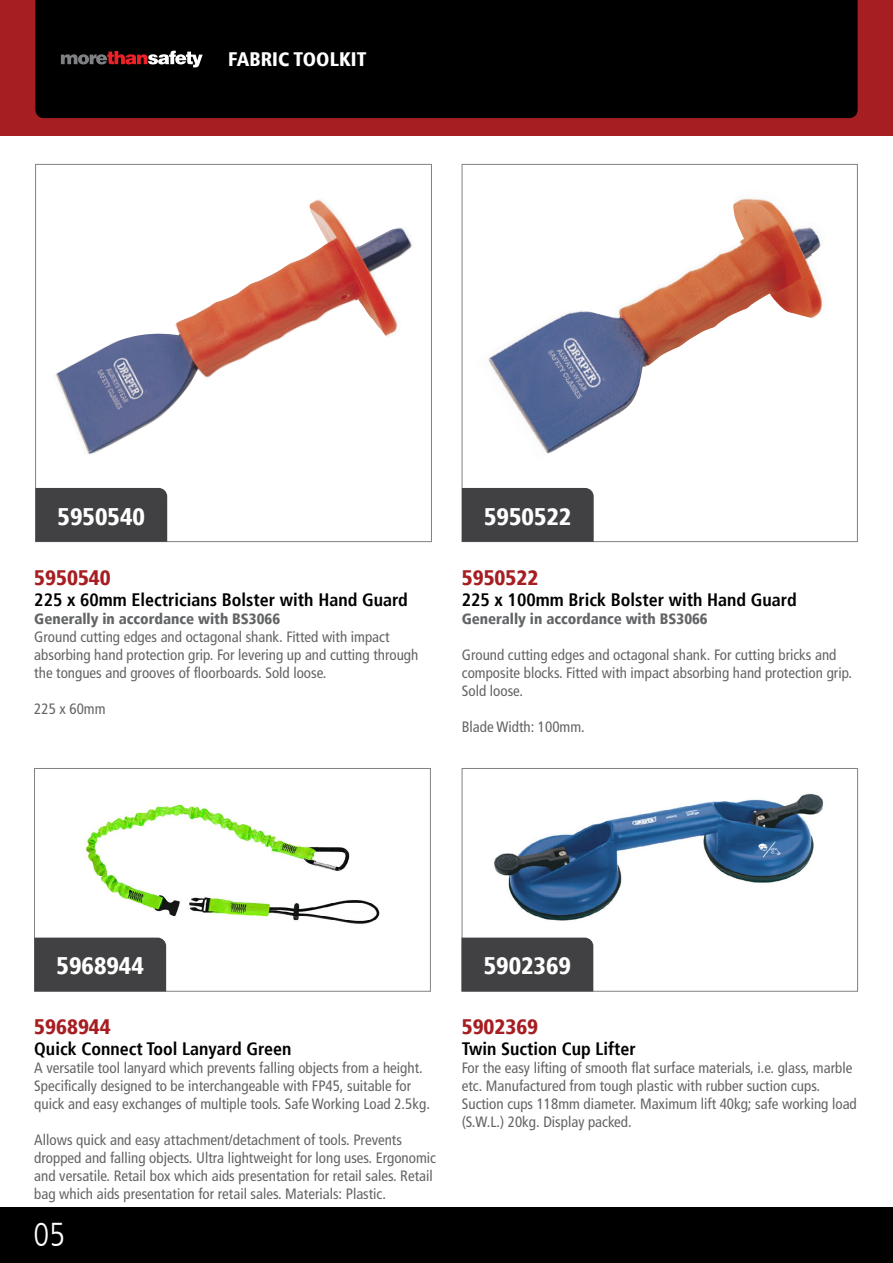
<style>
.page{position:relative;width:893px;height:1263px;background:#fff}
.page>*{position:absolute;margin:0;border:0;box-sizing:border-box;transform-origin:0 0}
.t1{font:300 condensed 33px "Frutiger LT";color:#fff}
.t2{font:900 condensed 24px "Frutiger";color:#fff}
.t3{font:900 condensed 21px "Frutiger";color:#a71e22}
.t4{font:900 condensed 19.5px "Frutiger";color:#fff}
.t5{font:700 condensed 18px "Frutiger";color:#000}
.t6{font:condensed 15px/18px "Frutiger LT";color:#636466}
.t7{font:900 condensed 15px "Frutiger LT";color:#636466}
</style>
<div class="page">
<div style="left:0;top:0;width:893px;height:136px;background:#a71e22"></div>
<div style="left:0;top:1208px;width:893px;height:55px;background:#000"></div>
<div style="left:35px;top:0;width:823px;height:118px;background:#000"></div>
<svg style="left:61px;top:51px;width:142px;height:16px;background:#614546"></svg>
<img style="left:494px;top:793px;width:330px;height:196px">
<div style="left:462px;top:768px;width:396px;height:223px;border:1px solid #808285"></div>
<div style="left:461px;top:937px;width:132px;height:54px;background:#414042"></div>
<img style="left:488px;top:198px;width:335px;height:256px">
<div style="left:462px;top:488px;width:132px;height:54px;background:#414042"></div>
<img style="left:55px;top:199px;width:357px;height:255px">
<div style="left:35px;top:488px;width:132px;height:54px;background:#414042"></div>
<img style="left:85px;top:804px;width:295px;height:185px">
<div style="left:34px;top:768px;width:397px;height:223px;border:1px solid #808285"></div>
<div style="left:34px;top:937px;width:132px;height:54px;background:#414042"></div>
<h3 class="t4" style="left:228px;top:48px;width:140px">FABRIC TOOLKIT</h3>
<h2 class="t2" style="left:58px;top:502px;width:89px">5950540</h2>
<h3 class="t3" style="left:34px;top:565px;width:78px">5950540</h3>
<p class="t5" style="left:34px;top:589px;width:375px">225 x 60mm Electricians Bolster with Hand Guard</p>
<p class="t7" style="left:34px;top:610px;width:247px">Generally in accordance with BS3066</p>
<p class="t6" style="left:34px;top:628px;width:386px">Ground cutting edges and octagonal shank. Fitted with impact absorbing hand protection grip. For levering up and cutting through the tongues and grooves of floorboards. Sold loose.</p>
<p class="t6" style="left:34px;top:700px;width:73px">225 x 60mm</p>
<h2 class="t2" style="left:484px;top:502px;width:89px">5950522</h2>
<h3 class="t3" style="left:462px;top:565px;width:78px">5950522</h3>
<p class="t5" style="left:462px;top:589px;width:336px">225 x 100mm Brick Bolster with Hand Guard</p>
<p class="t7" style="left:462px;top:610px;width:247px">Generally in accordance with BS3066</p>
<p class="t6" style="left:462px;top:646px;width:392px">Ground cutting edges and octagonal shank. For cutting bricks and composite blocks. Fitted with impact absorbing hand protection grip.<br>Sold loose.</p>
<p class="t6" style="left:462px;top:718px;width:124px">Blade Width: 100mm.</p>
<h2 class="t2" style="left:57px;top:951px;width:89px">5968944</h2>
<h3 class="t3" style="left:34px;top:1014px;width:78px">5968944</h3>
<p class="t5" style="left:34px;top:1038px;width:259px">Quick Connect Tool Lanyard Green</p>
<p class="t6" style="left:34px;top:1059px;width:397px">A versatile tool lanyard which prevents falling objects from a height.<br>Specifically designed to be interchangeable with FP45, suitable for quick and easy exchanges of multiple tools. Safe Working Load 2.5kg.</p>
<p class="t6" style="left:34px;top:1131px;width:403px">Allows quick and easy attachment/detachment of tools. Prevents dropped and falling objects. Ultra lightweight for long uses. Ergonomic and versatile. Retail box which aids presentation for retail sales. Retail bag which aids presentation for retail sales. Materials: Plastic.</p>
<h1 class="t1" style="left:33px;top:1216px;width:33px">05</h1>
<h2 class="t2" style="left:484px;top:951px;width:89px">5902369</h2>
<h3 class="t3" style="left:462px;top:1014px;width:78px">5902369</h3>
<p class="t5" style="left:462px;top:1038px;width:176px">Twin Suction Cup Lifter</p>
<p class="t6" style="left:462px;top:1059px;width:396px">For the easy lifting of smooth flat surface materials, i.e. glass, marble etc. Manufactured from tough plastic with rubber suction cups.<br>Suction cups 118mm diameter. Maximum lift 40kg; safe working load (S.W.L.) 20kg. Display packed.</p>
</div>
